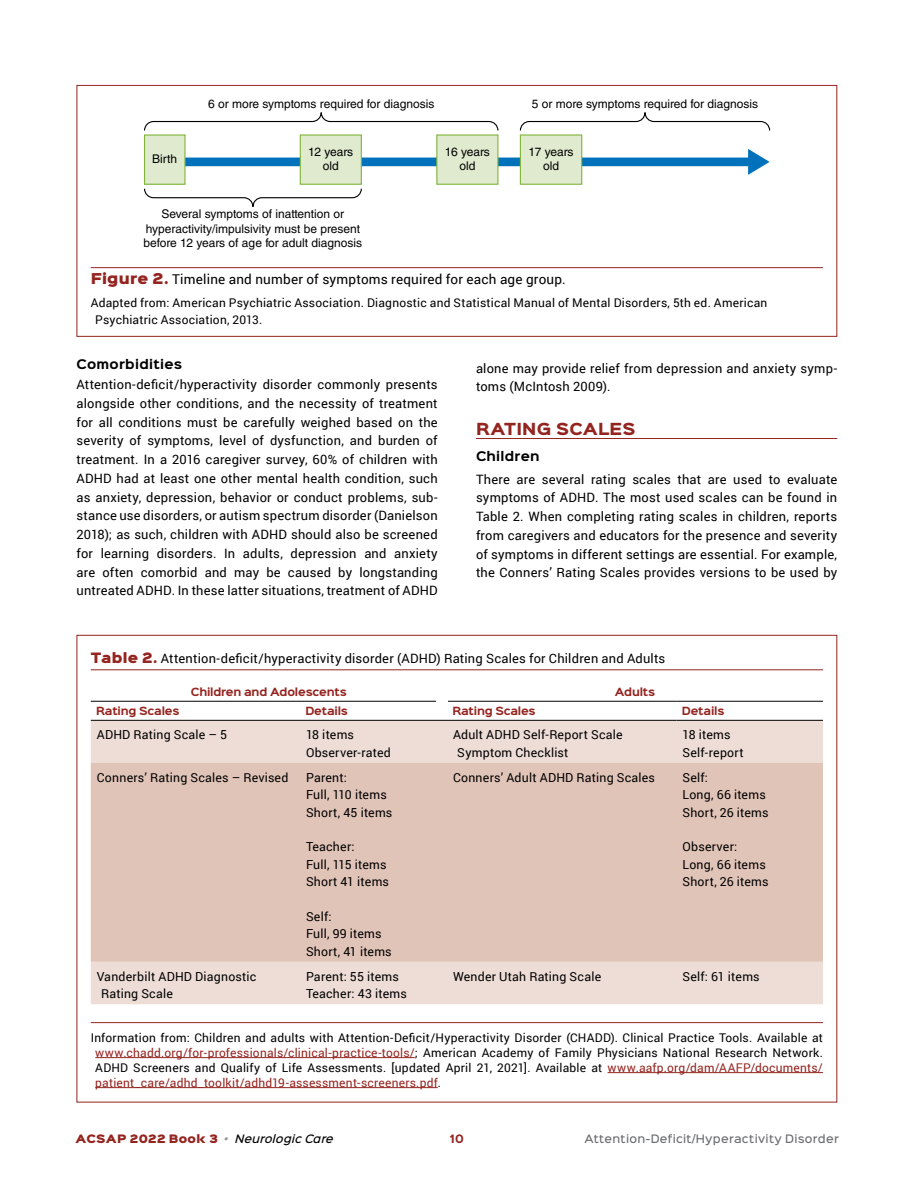
<style>
.page{position:relative;width:918px;height:1188px;background:#fff}
.page>*{position:absolute;margin:0;border:0;box-sizing:border-box;transform-origin:0 0}
.t1{font:900 15px "Sinkin Sans 800";letter-spacing:.01em;color:#94241f}
.t2{font:13.5px "Roboto";letter-spacing:.015em;color:#000}
.t3{font:12.9px/18.8px "Roboto";letter-spacing:.015em;color:#000;text-align:justify}
.t4{font:12.45px/17.4px "Roboto";letter-spacing:.02em;color:#000}
.t5{font:12px/15px "Roboto";letter-spacing:.02em;color:#000}
.t6{font:12px/14.4px "Helvetica LT Std";color:#000;text-align:center}
.t7{font:700 12px "Sinkin Sans 700";letter-spacing:.025em;color:#000}
.t8{font:500 10.5px "Sinkin Sans 500";letter-spacing:.025em;color:#6d6e71}
.t9{font:10.5px "Sinkin Sans 900 X Black";letter-spacing:.03em;color:#94241f}
.t10{font:700 10.5px "Sinkin Sans 700";color:#94241f}
.t11{font:700 10.2px "Sinkin Sans 700";letter-spacing:-.02em;color:#94241f}
.s1{font-family:"Sinkin Sans 900 X Black";color:#94241f}
.s2{color:#94241f}
.s3{font-family:"Sinkin Sans 500";font-weight:500;font-style:italic;color:#939598}
.s4{font-family:"Sinkin Sans 500";font-weight:500;font-style:italic;color:#000}
</style>
<div class="page">
<hr style="left:476px;top:438px;width:361px;height:1px;background:#94241f">
<hr style="left:91px;top:267px;width:732px;height:1px;background:#94241f">
<svg style="left:144px;top:112px;width:626px;height:95px"></svg>
<div style="left:77px;top:85px;width:760px;height:252px;border:1px solid #94241f"></div>
<hr style="left:91px;top:669px;width:732px;height:1px;background:#94241f">
<div style="left:91px;top:721px;width:732px;height:283px;background:#edddd6"></div>
<div style="left:91px;top:763px;width:732px;height:199px;background:#e1c4b8"></div>
<hr style="left:91px;top:720px;width:209px;height:1px;background:#000">
<hr style="left:300px;top:720px;width:147px;height:1px;background:#000">
<hr style="left:447px;top:720px;width:229px;height:1px;background:#000">
<hr style="left:676px;top:720px;width:147px;height:1px;background:#000">
<hr style="left:91px;top:701px;width:209px;height:1px;background:#000">
<hr style="left:300px;top:701px;width:147px;height:1px;background:#000">
<hr style="left:447px;top:701px;width:229px;height:1px;background:#000">
<hr style="left:676px;top:701px;width:147px;height:1px;background:#000">
<hr style="left:91px;top:1022px;width:732px;height:1px;background:#94241f">
<hr style="left:95px;top:1057px;width:320px;height:1px;background:#94241f">
<hr style="left:608px;top:1072px;width:215px;height:1px;background:#94241f">
<hr style="left:95px;top:1087px;width:343px;height:1px;background:#94241f">
<div style="left:436px;top:690px;width:11px;height:22px;background:#fff"></div>
<p class="t6" style="left:208px;top:97px;width:228px">6 or more symptoms required for diagnosis</p>
<p class="t6" style="left:532px;top:97px;width:228px">5 or more symptoms required for diagnosis</p>
<p class="t6" style="left:152px;top:152px;width:27px">Birth</p>
<p class="t6" style="left:308px;top:145px;width:47px">12 years old</p>
<p class="t6" style="left:445px;top:145px;width:47px">16 years old</p>
<p class="t6" style="left:529px;top:145px;width:47px">17 years old</p>
<p class="t6" style="left:144px;top:207px;width:220px">Several symptoms of inattention or hyperactivity/impulsivity must be present before 12 years of age for adult diagnosis</p>
<p class="t2" style="left:91px;top:270px;width:477px"><span class="s1">Figure 2.</span> Timeline and number of symptoms required for each age group.</p>
<p class="t5" style="left:95px;top:295px;width:674px;line-height:16.5px;text-indent:-4px">Adapted from: American Psychiatric Association. Diagnostic and Statistical Manual of Mental Disorders, 5th ed. American<br>Psychiatric Association, 2013.</p>
<p class="t7" style="left:77px;top:358px;width:107px">Comorbidities</p>
<p class="t3" style="left:77px;top:375px;width:363px">Attention-deficit/hyperactivity disorder commonly presents alongside other conditions, and the necessity of treatment for all conditions must be carefully weighed based on the severity of symptoms, level of dysfunction, and burden of treatment. In a 2016 caregiver survey, 60% of children with ADHD had at least one other mental health condition, such as anxiety, depression, behavior or conduct problems, sub&shy;stance use disorders, or autism spectrum disorder (Danielson 2018); as such, children with ADHD should also be screened for learning disorders. In adults, depression and anxiety are often comorbid and may be caused by longstanding untreated ADHD. In these latter situations, treatment of ADHD</p>
<p class="t3" style="left:476px;top:358px;width:363px">alone may provide relief from depression and anxiety symp&shy;toms (McIntosh 2009).</p>
<p class="t1" style="left:476px;top:421px;width:161px">RATING SCALES</p>
<p class="t7" style="left:476px;top:449px;width:65px">Children</p>
<p class="t3" style="left:476px;top:469px;width:363px">There are several rating scales that are used to evaluate symptoms of ADHD. The most used scales can be found in Table 2. When completing rating scales in children, reports from caregivers and educators for the presence and severity of symptoms in different settings are essential. For example, the Conners’ Rating Scales provides versions to be used by</p>
<p class="t3" style="left:91px;top:648px;width:576px"><span class="s1">Table 2.</span> Attention-deficit/hyperactivity disorder (ADHD) Rating Scales for Children and Adults</p>
<p class="t11" style="left:191px;top:686px;width:158px">Children and Adolescents</p>
<p class="t11" style="left:615px;top:686px;width:42px">Adults</p>
<p class="t11" style="left:96px;top:705px;width:85px">Rating Scales</p>
<p class="t11" style="left:305px;top:705px;width:44px">Details</p>
<p class="t11" style="left:452px;top:705px;width:85px">Rating Scales</p>
<p class="t11" style="left:682px;top:705px;width:44px">Details</p>
<p class="t4" style="left:97px;top:726px;width:132px">ADHD Rating Scale – 5</p>
<p class="t4" style="left:306px;top:726px;width:86px">18 items<br>Observer-rated</p>
<p class="t4" style="left:457px;top:726px;width:167px;text-indent:-4px">Adult ADHD Self-Report Scale<br>Symptom Checklist</p>
<p class="t4" style="left:683px;top:726px;width:63px">18 items<br>Self-report</p>
<p class="t4" style="left:97px;top:768px;width:193px">Conners’ Rating Scales – Revised</p>
<p class="t4" style="left:306px;top:768px;width:88px">Parent:<br>Full, 110 items<br>Short, 45 items</p>
<p class="t4" style="left:306px;top:838px;width:85px">Teacher:<br>Full, 115 items<br>Short 41 items</p>
<p class="t4" style="left:306px;top:907px;width:87px">Self:<br>Full, 99 items<br>Short, 41 items</p>
<p class="t4" style="left:453px;top:768px;width:203px">Conners’ Adult ADHD Rating Scales</p>
<p class="t4" style="left:683px;top:768px;width:88px">Self:<br>Long, 66 items<br>Short, 26 items</p>
<p class="t4" style="left:683px;top:838px;width:88px">Observer:<br>Long, 66 items<br>Short, 26 items</p>
<p class="t4" style="left:101px;top:967px;width:157px;text-indent:-4px">Vanderbilt ADHD Diagnostic<br>Rating Scale</p>
<p class="t4" style="left:306px;top:967px;width:103px">Parent: 55 items<br>Teacher: 43 items</p>
<p class="t4" style="left:453px;top:967px;width:150px">Wender Utah Rating Scale</p>
<p class="t4" style="left:683px;top:967px;width:79px">Self: 61 items</p>
<p class="t5" style="left:95px;top:1030px;width:729px;text-align:justify;text-indent:-4px">Information from: Children and adults with Attention-Deficit/Hyperactivity Disorder (CHADD). Clinical Practice Tools. Available at <span class="s2">www.chadd.org/for-professionals/clinical-practice-tools/</span>; American Academy of Family Physicians National Research Network.<br>ADHD Screeners and Qualify of Life Assessments. [updated April 21, 2021]. Available at <span class="s2">www.aafp.org/dam/AAFP/documents/ patient_care/adhd_toolkit/adhd19-assessment-screeners.pdf</span>.</p>
<p class="t9" style="left:76px;top:1133px;width:259px">ACSAP 2022 Book 3 <span class="s3">•</span> <span class="s4">Neurologic Care</span></p>
<p class="t10" style="left:450px;top:1133px;width:15px">10</p>
<p class="t8" style="left:585px;top:1130px;width:256px">Attention-Deficit/Hyperactivity Disorder</p>
</div>
